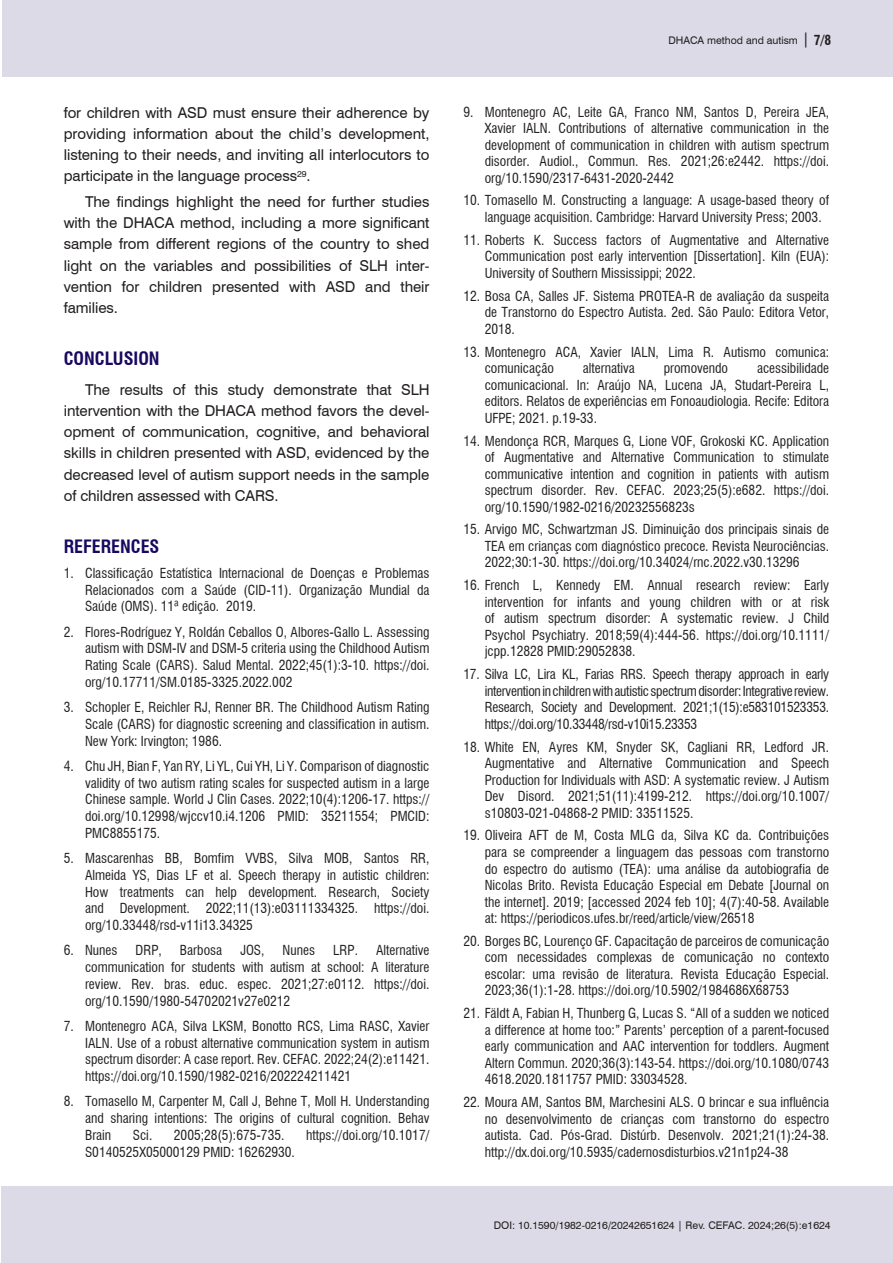
<style>
.page{position:relative;width:893px;height:1263px;background:#fff}
.page>*{position:absolute;margin:0;border:0;box-sizing:border-box;transform-origin:0 0}
.Nivel_1{font:700 condensed 18px "Swiss 721 BT";color:#18085f}
.Corpo_do_texto_INGLES{font:15px/21.3px "Swiss 721 BT";letter-spacing:-.005em;color:#231f20;text-align:justify}
.t1{font:condensed 13.5px/16.5px "Swiss 721 BT";color:#231f20;text-align:justify}
.t2{font:10.5px "Swiss 721 BT";color:#231f20}
.s1{font-size:15px}
.s2{font-weight:700;font-stretch:condensed;font-size:13.5px}
</style>
<div class="page">
<div style="left:1px;top:1186px;width:892px;height:77px;background:#dcdae7"></div>
<div style="left:2px;top:0;width:891px;height:77px;background:#dcdae7"></div>
<p class="Corpo_do_texto_INGLES" style="left:64px;top:101px;width:367px">for children with ASD must ensure their adherence by providing information about the child’s development, listening to their needs, and inviting all interlocutors to participate in the language process<sup>29</sup>.</p>
<p class="Corpo_do_texto_INGLES" style="left:64px;top:190px;width:367px;text-indent:21px">The findings highlight the need for further studies with the DHACA method, including a more significant sample from different regions of the country to shed light on the variables and possibilities of SLH inter&shy;vention for children presented with ASD and their families.</p>
<p class="Nivel_1" style="left:64px;top:347px;width:97px">CONCLUSION</p>
<p class="Corpo_do_texto_INGLES" style="left:64px;top:378px;width:367px;text-indent:21px">The results of this study demonstrate that SLH intervention with the DHACA method favors the devel&shy;opment of communication, cognitive, and behavioral skills in children presented with ASD, evidenced by the decreased level of autism support needs in the sample of children assessed with CARS.</p>
<p class="Nivel_1" style="left:64px;top:535px;width:97px">REFERENCES</p>
<p class="t1" style="left:85px;top:564px;width:346px;text-indent:-21px">1. Classificação Estatística Internacional de Doenças e Problemas Relacionados com a Saúde (CID-11). Organização Mundial da Saúde (OMS). 11ª edição. 2019.</p>
<p class="t1" style="left:85px;top:623px;width:346px;text-indent:-21px">2. Flores-Rodríguez Y, Roldán Ceballos O, Albores-Gallo L. Assessing autism with DSM-IV and DSM-5 criteria using the Childhood Autism Rating Scale (CARS). Salud Mental. 2022;45(1):3-10. https://doi. org/10.17711/SM.0185-3325.2022.002</p>
<p class="t1" style="left:85px;top:699px;width:346px;text-indent:-21px">3. Schopler E, Reichler RJ, Renner BR. The Childhood Autism Rating Scale (CARS) for diagnostic screening and classification in autism.<br>New York: Irvington; 1986.</p>
<p class="t1" style="left:85px;top:757px;width:346px;text-indent:-21px">4. Chu JH, Bian F, Yan RY, Li YL, Cui YH, Li Y. Comparison of diagnostic validity of two autism rating scales for suspected autism in a large Chinese sample. World J Clin Cases. 2022;10(4):1206-17. https:// doi.org/10.12998/wjccv10.i4.1206 PMID: 35211554; PMCID:<br>PMC8855175.</p>
<p class="t1" style="left:85px;top:850px;width:346px;text-indent:-21px">5. Mascarenhas BB, Bomfim VVBS, Silva MOB, Santos RR, Almeida YS, Dias LF et al. Speech therapy in autistic children:<br>How treatments can help development. Research, Society and Development. 2022;11(13):e03111334325. https://doi. org/10.33448/rsd-v11i13.34325</p>
<p class="t1" style="left:64px;top:942px;width:55px">6. Nunes</p>
<p class="t1" style="left:136px;top:942px;width:28px">DRP,</p>
<p class="t1" style="left:180px;top:942px;width:44px">Barbosa</p>
<p class="t1" style="left:240px;top:942px;width:26px">JOS,</p>
<p class="t1" style="left:283px;top:942px;width:34px">Nunes</p>
<p class="t1" style="left:333px;top:942px;width:26px">LRP.</p>
<p class="t1" style="left:85px;top:942px;width:346px;text-indent:291px">Alternative communication for students with autism at school: A literature review. Rev. bras. educ. espec. 2021;27:e0112. https://doi. org/10.1590/1980-54702021v27e0212</p>
<p class="t1" style="left:85px;top:1017px;width:346px;text-indent:-21px">7. Montenegro ACA, Silva LKSM, Bonotto RCS, Lima RASC, Xavier IALN. Use of a robust alternative communication system in autism spectrum disorder: A case report. Rev. CEFAC. 2022;24(2):e11421. https://doi.org/10.1590/1982-0216/202224211421</p>
<p class="t1" style="left:85px;top:1093px;width:346px;text-indent:-21px">8. Tomasello M, Carpenter M, Call J, Behne T, Moll H. Understanding and sharing intentions: The origins of cultural cognition. Behav Brain</p>
<p class="t1" style="left:133px;top:1127px;width:21px">Sci.</p>
<p class="t1" style="left:174px;top:1127px;width:112px">2005;28(5):675-735.</p>
<p class="t1" style="left:306px;top:1127px;width:125px">https://doi.org/10.1017/</p>
<p class="t1" style="left:85px;top:1143px;width:211px">S0140525X05000129 PMID: 16262930.</p>
<p class="t2" style="left:668px;top:33px;width:164px">DHACA method and autism <span class="s1">|</span> <span class="s2">7/8</span></p>
<p class="t1" style="left:485px;top:103px;width:346px;text-indent:-21px">9. Montenegro AC, Leite GA, Franco NM, Santos D, Pereira JEA, Xavier IALN. Contributions of alternative communication in the development of communication in children with autism spectrum disorder. Audiol., Commun. Res. 2021;26:e2442. https://doi. org/10.1590/2317-6431-2020-2442</p>
<p class="t1" style="left:485px;top:192px;width:346px;text-indent:-21px">10. Tomasello M. Constructing a language: A usage-based theory of language acquisition. Cambridge: Harvard University Press; 2003.</p>
<p class="t1" style="left:485px;top:232px;width:346px;text-indent:-21px">11. Roberts K. Success factors of Augmentative and Alternative Communication post early intervention [Dissertation]. Kiln (EUA):<br>University of Southern Mississippi; 2022.</p>
<p class="t1" style="left:485px;top:288px;width:346px;text-indent:-21px">12. Bosa CA, Salles JF. Sistema PROTEA-R de avaliação da suspeita de Transtorno do Espectro Autista. 2ed. São Paulo: Editora Vetor, 2018.</p>
<p class="t1" style="left:485px;top:343px;width:346px;text-indent:-21px">13. Montenegro ACA, Xavier IALN, Lima R. Autismo comunica: comunicação</p>
<p class="t1" style="left:485px;top:360px;width:346px;text-indent:272px">acessibilidade comunicacional. In: Araújo NA, Lucena JA, Studart-Pereira L, editors. Relatos de experiências em Fonoaudiologia. Recife: Editora UFPE; 2021. p.19-33.</p>
<p class="t1" style="left:485px;top:432px;width:346px;text-indent:-21px">14. Mendonça RCR, Marques G, Lione VOF, Grokoski KC. Application of Augmentative and Alternative Communication to stimulate communicative intention and cognition in patients with autism spectrum disorder. Rev. CEFAC. 2023;25(5):e682. https://doi. org/10.1590/1982-0216/20232556823s</p>
<p class="t1" style="left:485px;top:521px;width:346px;text-indent:-21px">15. Arvigo MC, Schwartzman JS. Diminuição dos principais sinais de TEA em crianças com diagnóstico precoce. Revista Neurociências.<br>2022;30:1-30. https://doi.org/10.34024/rnc.2022.v30.13296</p>
<p class="t1" style="left:485px;top:577px;width:346px;text-indent:-21px">16. French L, Kennedy EM. Annual research review: Early intervention for infants and young children with or at risk of autism spectrum disorder: A systematic review. J Child Psychol Psychiatry. 2018;59(4):444-56. https://doi.org/10.1111/ jcpp.12828 PMID:29052838.</p>
<p class="t1" style="left:485px;top:666px;width:346px;text-indent:-21px">17. Silva LC, Lira KL, Farias RRS. Speech therapy approach in early intervention in children with autistic spectrum disorder: Integrative review.<br>Research, Society and Development. 2021;1(15):e583101523353. https://doi.org/10.33448/rsd-v10i15.23353</p>
<p class="t1" style="left:485px;top:738px;width:346px;text-indent:-21px">18. White EN, Ayres KM, Snyder SK, Cagliani RR, Ledford JR.<br>Augmentative and Alternative Communication and Speech Production for Individuals with ASD: A systematic review. J Autism Dev Disord. 2021;51(11):4199-212. https://doi.org/10.1007/ s10803-021-04868-2 PMID: 33511525.</p>
<p class="t1" style="left:485px;top:827px;width:346px;text-indent:-21px">19. Oliveira AFT de M, Costa MLG da, Silva KC da. Contribuições para se compreender a linguagem das pessoas com transtorno do espectro do autismo (TEA): uma análise da autobiografia de Nicolas Brito. Revista Educação Especial em Debate [Journal on the internet]. 2019; [accessed 2024 feb 10]; 4(7):40-58. Available at: https://periodicos.ufes.br/reed/article/view/26518</p>
<p class="t1" style="left:485px;top:933px;width:346px;text-indent:-21px">20. Borges BC, Lourenço GF. Capacitação de parceiros de comunicação com necessidades complexas de comunicação no contexto escolar: uma revisão de literatura. Revista Educação Especial.<br>2023;36(1):1-28. https://doi.org/10.5902/1984686X68753</p>
<p class="t1" style="left:485px;top:1005px;width:346px;text-indent:-21px">21. FäIdt A, Fabian H, Thunberg G, Lucas S. “All of a sudden we noticed a difference at home too:” Parents’ perception of a parent-focused early communication and AAC intervention for toddlers. Augment Altern Commun. 2020;36(3):143-54. https://doi.org/10.1080/0743<br>4618.2020.1811757 PMID: 33034528.</p>
<p class="t1" style="left:485px;top:1094px;width:346px;text-indent:-21px">22. Moura AM, Santos BM, Marchesini ALS. O brincar e sua influência no desenvolvimento de crianças com transtorno do espectro autista. Cad. Pós-Grad. Distúrb. Desenvolv. 2021;21(1):24-38. http://dx.doi.org/10.5935/cadernosdisturbios.v21n1p24-38</p>
<p class="t1" style="left:583px;top:360px;width:54px">alternativa</p>
<p class="t1" style="left:664px;top:360px;width:66px">promovendo</p>
<p class="t2" style="left:494px;top:1218px;width:338px">DOI: 10.1590/1982-0216/20242651624 | Rev. CEFAC. 2024;26(5):e1624</p>
</div>
